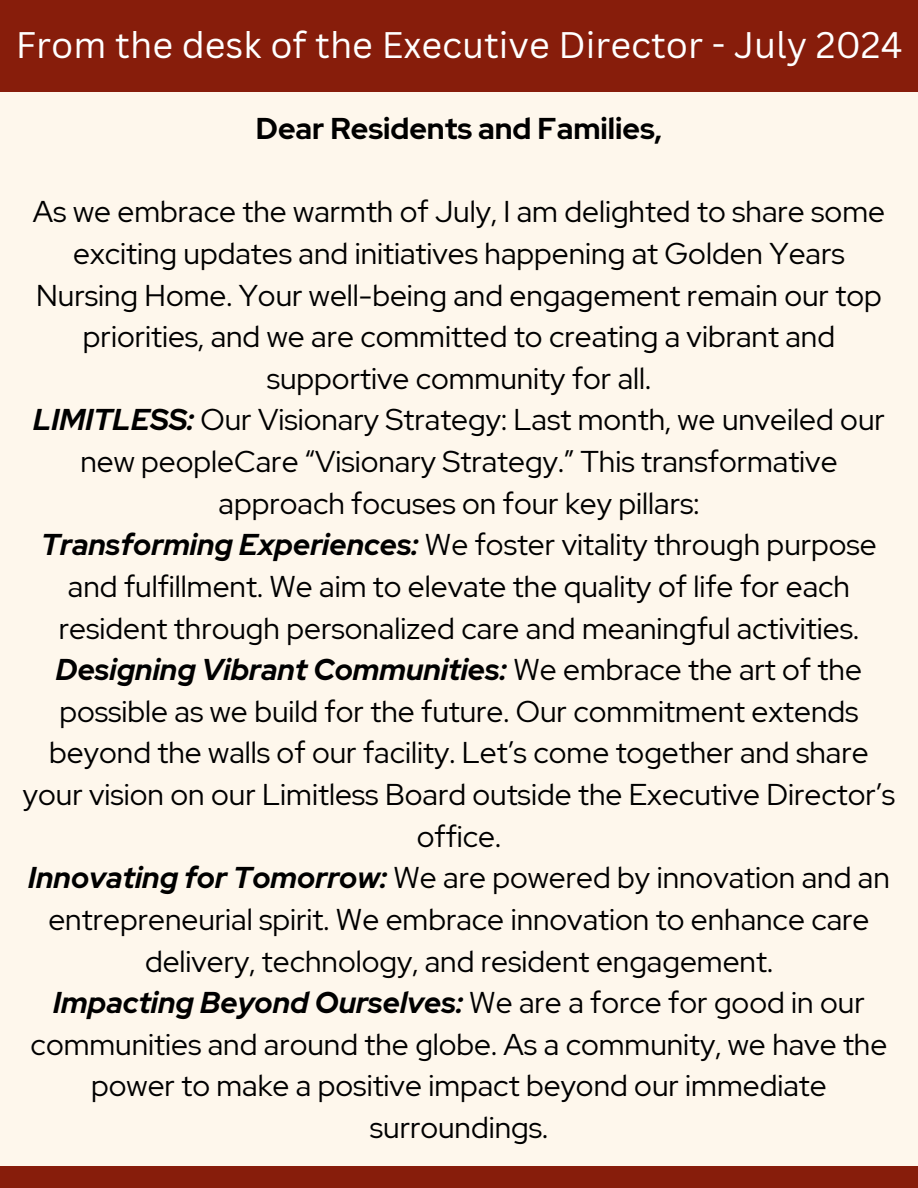
<style>
.page{position:relative;width:918px;height:1188px;background:#fef7ec}
.page>*{position:absolute;margin:0;border:0;box-sizing:border-box;transform-origin:0 0}
.t1{font:36px "Canva Sans";color:#fff}
.t2{font:30px/41.7px "Red Hat Display";color:#000;text-align:center}
.t3{font:700 30px "Red Hat Display";color:#000}
.s1{font-weight:700;font-style:italic}
</style>
<div class="page">
<div style="left:0;top:0;width:918px;height:92px;background:#871d0b"></div>
<div style="left:0;top:1166px;width:918px;height:22px;background:#871d0b"></div>
<h1 class="t1" style="left:16px;top:20px;width:888px">From the desk of the Executive Director - July 2024</h1>
<h2 class="t3" style="left:256px;top:108px;width:408px">Dear Residents and Families,</h2>
<p class="t2" style="left:33px;top:191px;width:854px">As we embrace the warmth of July, I am delighted to share some exciting updates and initiatives happening at Golden Years Nursing Home. Your well-being and engagement remain our top priorities, and we are committed to creating a vibrant and supportive community for all.</p>
<p class="t2" style="left:33px;top:399px;width:853px"><span class="s1">LIMITLESS:</span> Our Visionary Strategy: Last month, we unveiled our new peopleCare “Visionary Strategy.” This transformative approach focuses on four key pillars:</p>
<p class="t2" style="left:41px;top:524px;width:837px"><span class="s1">Transforming Experiences:</span> We foster vitality through purpose and fulfillment. We aim to elevate the quality of life for each resident through personalized care and meaningful activities.</p>
<p class="t2" style="left:23px;top:649px;width:874px"><span class="s1">Designing Vibrant Communities:</span> We embrace the art of the possible as we build for the future. Our commitment extends beyond the walls of our facility. Let’s come together and share your vision on our Limitless Board outside the Executive Director’s office.</p>
<p class="t2" style="left:28px;top:857px;width:863px"><span class="s1">Innovating for Tomorrow:</span> We are powered by innovation and an entrepreneurial spirit. We embrace innovation to enhance care delivery, technology, and resident engagement.</p>
<p class="t2" style="left:31px;top:982px;width:858px"><span class="s1">Impacting Beyond Ourselves:</span> We are a force for good in our communities and around the globe. As a community, we have the power to make a positive impact beyond our immediate surroundings.</p>
</div>
